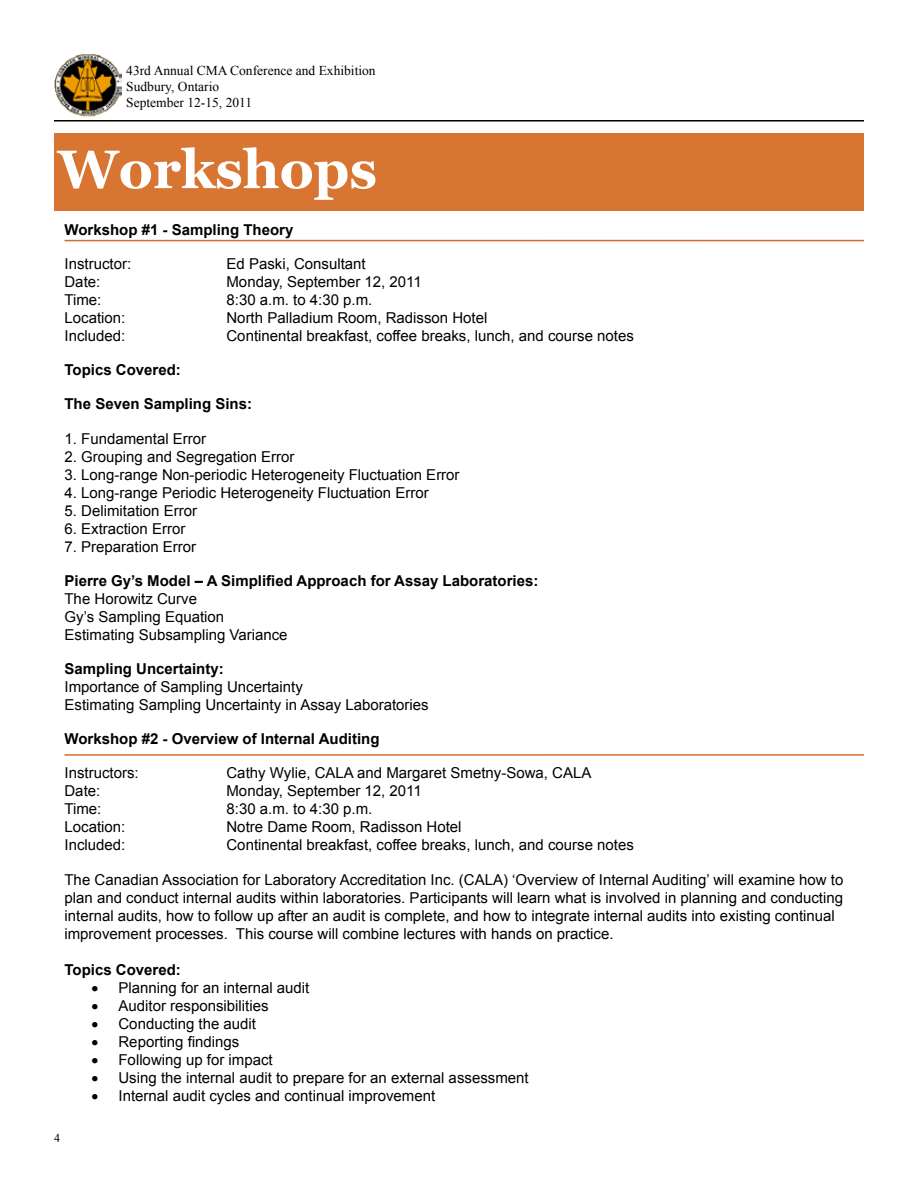
<style>
.page{position:relative;width:918px;height:1188px;background:#fff}
.page>*{position:absolute;margin:0;border:0;box-sizing:border-box;transform-origin:0 0}
.t1{font:700 54px "Georgia";color:#fff}
.t2{font:15px/18px "Arial";color:#000}
.t3{font:700 15px "Arial";color:#000}
.t4{font:13.5px/16.2px "Times New Roman";color:#000}
.t5{font:12px "Times New Roman";color:#000}
</style>
<div class="page">
<img style="left:54px;top:54px;width:67px;height:63px">
<hr style="left:54px;top:120px;width:810px;height:2px;background:#000">
<div style="left:54px;top:133px;width:810px;height:78px;background:#d87533"></div>
<hr style="left:64px;top:240px;width:800px;height:1px;background:#d66c2a">
<hr style="left:64px;top:754px;width:800px;height:2px;background:#d66c2a">
<p class="t4" style="left:126px;top:62px;width:251px">43rd Annual CMA Conference and Exhibition<br>Sudbury, Ontario<br>September 12-15, 2011</p>
<h1 class="t1" style="left:58px;top:139px;width:321px">Workshops</h1>
<p class="t3" style="left:64px;top:220px;width:230px">Workshop #1 - Sampling Theory</p>
<p class="t2" style="left:64px;top:255px;width:68px">Instructor:</p>
<p class="t2" style="left:226px;top:255px;width:141px">Ed Paski, Consultant</p>
<p class="t2" style="left:64px;top:273px;width:37px">Date:</p>
<p class="t2" style="left:226px;top:273px;width:197px">Monday, September 12, 2011</p>
<p class="t2" style="left:64px;top:291px;width:38px">Time:</p>
<p class="t2" style="left:226px;top:291px;width:147px">8:30 a.m. to 4:30 p.m.</p>
<p class="t2" style="left:64px;top:309px;width:62px">Location:</p>
<p class="t2" style="left:226px;top:309px;width:262px">North Palladium Room, Radisson Hotel</p>
<p class="t2" style="left:64px;top:327px;width:62px">Included:</p>
<p class="t2" style="left:226px;top:327px;width:409px">Continental breakfast, coffee breaks, lunch, and course notes</p>
<p class="t3" style="left:64px;top:360px;width:118px">Topics Covered:</p>
<p class="t3" style="left:64px;top:394px;width:189px">The Seven Sampling Sins:</p>
<p class="t2" style="left:64px;top:429px;width:143px">1. Fundamental Error</p>
<p class="t2" style="left:64px;top:447px;width:232px">2. Grouping and Segregation Error</p>
<p class="t2" style="left:64px;top:465px;width:397px">3. Long-range Non-periodic Heterogeneity Fluctuation Error</p>
<p class="t2" style="left:64px;top:483px;width:366px">4. Long-range Periodic Heterogeneity Fluctuation Error</p>
<p class="t2" style="left:64px;top:501px;width:134px">5. Delimitation Error</p>
<p class="t2" style="left:64px;top:519px;width:122px">6. Extraction Error</p>
<p class="t2" style="left:64px;top:537px;width:133px">7. Preparation Error</p>
<p class="t3" style="left:64px;top:571px;width:475px">Pierre Gy’s Model – A Simplified Approach for Assay Laboratories:</p>
<p class="t2" style="left:64px;top:590px;width:225px">The Horowitz Curve<br>Gy’s Sampling Equation<br>Estimating Subsampling Variance</p>
<p class="t3" style="left:64px;top:659px;width:161px">Sampling Uncertainty:</p>
<p class="t2" style="left:64px;top:678px;width:366px">Importance of Sampling Uncertainty<br>Estimating Sampling Uncertainty in Assay Laboratories</p>
<p class="t3" style="left:64px;top:729px;width:317px">Workshop #2 - Overview of Internal Auditing</p>
<p class="t2" style="left:64px;top:764px;width:76px">Instructors:</p>
<p class="t2" style="left:226px;top:764px;width:366px">Cathy Wylie, CALA and Margaret Smetny-Sowa, CALA</p>
<p class="t2" style="left:64px;top:782px;width:37px">Date:</p>
<p class="t2" style="left:226px;top:782px;width:197px">Monday, September 12, 2011</p>
<p class="t2" style="left:64px;top:800px;width:38px">Time:</p>
<p class="t2" style="left:226px;top:800px;width:147px">8:30 a.m. to 4:30 p.m.</p>
<p class="t2" style="left:64px;top:818px;width:62px">Location:</p>
<p class="t2" style="left:226px;top:818px;width:237px">Notre Dame Room, Radisson Hotel</p>
<p class="t2" style="left:64px;top:836px;width:62px">Included:</p>
<p class="t2" style="left:226px;top:836px;width:409px">Continental breakfast, coffee breaks, lunch, and course notes</p>
<p class="t2" style="left:64px;top:870px;width:780px">The Canadian Association for Laboratory Accreditation Inc. (CALA) ‘Overview of Internal Auditing’ will examine how to plan and conduct internal audits within laboratories. Participants will learn what is involved in planning and conducting internal audits, how to follow up after an audit is complete, and how to integrate internal audits into existing continual improvement processes. This course will combine lectures with hands on practice.</p>
<p class="t3" style="left:64px;top:959px;width:118px">Topics Covered:</p>
<p class="t2" style="left:92px;top:978px;width:219px">• Planning for an internal audit</p>
<p class="t2" style="left:92px;top:996px;width:179px">• Auditor responsibilities</p>
<p class="t2" style="left:92px;top:1014px;width:166px">• Conducting the audit</p>
<p class="t2" style="left:92px;top:1032px;width:149px">• Reporting findings</p>
<p class="t2" style="left:92px;top:1050px;width:183px">• Following up for impact</p>
<p class="t2" style="left:92px;top:1068px;width:439px">• Using the internal audit to prepare for an external assessment</p>
<p class="t2" style="left:92px;top:1086px;width:345px">• Internal audit cycles and continual improvement</p>
<p class="t5" style="left:54px;top:1130px;width:7px">4</p>
</div>
